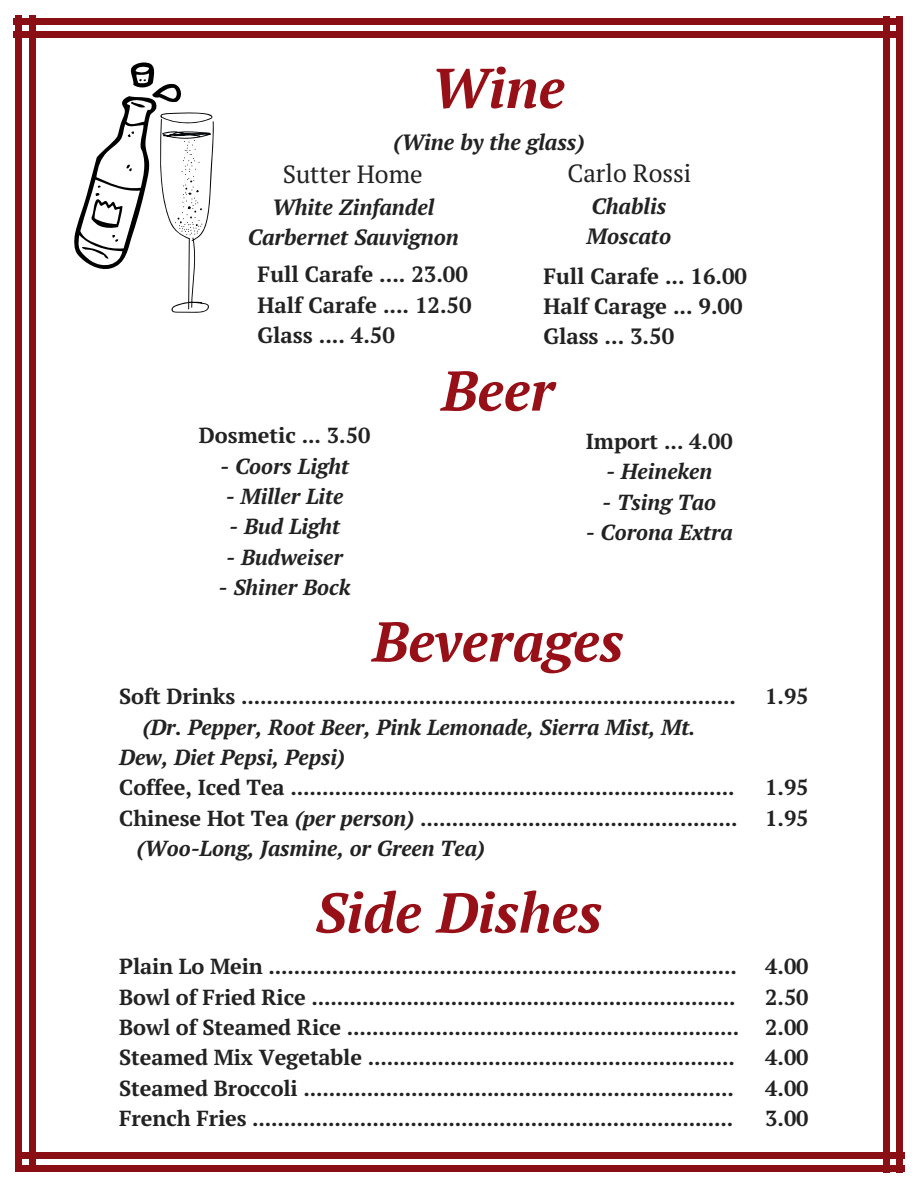
<style>
.page{position:relative;width:918px;height:1188px;background:#fff}
.page>*{position:absolute;margin:0;border:0;box-sizing:border-box;transform-origin:0 0}
.t1{font:italic 700 55.95px "PT Serif";color:#971017}
.t2{font:24.9px "PT Serif";color:#222}
.t3{font:700 22.2px/30.3px "PT Serif";color:#222}
.t4{font:italic 700 22.2px/30.3px "PT Serif";color:#222;text-align:center}
.t5{font:700 21.75px/30.3px "PT Serif";letter-spacing:-.005em;color:#222}
.t6{font:italic 700 21.75px/30.3px "PT Serif";letter-spacing:-.005em;color:#222}
.s1{font-style:italic}
</style>
<div class="page">
<div style="left:14px;top:18px;width:889px;height:6px;background:#8a0f15"></div>
<div style="left:14px;top:31px;width:889px;height:7px;background:#8a0f15"></div>
<div style="left:16px;top:15px;width:6px;height:1157px;background:#8a0f15"></div>
<div style="left:29px;top:15px;width:6px;height:1157px;background:#8a0f15"></div>
<div style="left:883px;top:16px;width:7px;height:1157px;background:#8a0f15"></div>
<div style="left:896px;top:16px;width:7px;height:1157px;background:#8a0f15"></div>
<div style="left:15px;top:1152px;width:889px;height:6px;background:#8a0f15"></div>
<div style="left:15px;top:1165px;width:889px;height:7px;background:#8a0f15"></div>
<svg style="left:74px;top:62px;width:140px;height:251px"></svg>
<h1 class="t1" style="left:431px;top:50px;width:136px">Wine</h1>
<p class="t4" style="left:393px;top:126px;width:193px">(Wine by the glass)</p>
<p class="t2" style="left:283px;top:158px;width:142px">Sutter Home</p>
<p class="t2" style="left:567px;top:156px;width:126px">Carlo Rossi</p>
<p class="t4" style="left:248px;top:191px;width:213px">White Zinfandel<br>Carbernet Sauvignon</p>
<p class="t4" style="left:587px;top:190px;width:86px;text-align:left">Chablis<br>Moscato</p>
<p class="t3" style="left:543px;top:260px;width:205px">Full Carafe ... 16.00<br>Half Carage ... 9.00<br>Glass ... 3.50</p>
<p class="t3" style="left:258px;top:259px;width:215px">Full Carafe .... 23.00<br>Half Carafe .... 12.50<br>Glass .... 4.50</p>
<h1 class="t1" style="left:441px;top:353px;width:115px">Beer</h1>
<p class="t5" style="left:199px;top:420px;width:173px">Dosmetic ... 3.50</p>
<p class="t6" style="left:220px;top:450px;width:130px">- Coors Light</p>
<p class="t6" style="left:226px;top:481px;width:119px">- Miller Lite</p>
<p class="t6" style="left:229px;top:511px;width:113px">- Bud Light</p>
<p class="t6" style="left:226px;top:541px;width:118px">- Budweiser</p>
<p class="t6" style="left:219px;top:572px;width:133px">- Shiner Bock</p>
<p class="t5" style="left:586px;top:426px;width:148px">Import ... 4.00</p>
<p class="t6" style="left:606px;top:456px;width:108px">- Heineken</p>
<p class="t6" style="left:602px;top:486px;width:115px">- Tsing Tao</p>
<p class="t6" style="left:586px;top:517px;width:149px">- Corona Extra</p>
<h1 class="t1" style="left:372px;top:603px;width:253px">Beverages</h1>
<p class="t5" style="left:119px;top:681px;width:618px">Soft Drinks ..............................................................................</p>
<p class="t6" style="left:119px;top:711px;width:578px;text-indent:23px">(Dr. Pepper, Root Beer, Pink Lemonade, Sierra Mist, Mt.<br>Dew, Diet Pepsi, Pepsi)</p>
<p class="t5" style="left:119px;top:772px;width:617px">Coffee, Iced Tea ......................................................................</p>
<p class="t5" style="left:119px;top:802px;width:620px">Chinese Hot Tea <span class="s1">(per person)</span> ..................................................</p>
<p class="t6" style="left:137px;top:833px;width:350px">(Woo-Long, Jasmine, or Green Tea)</p>
<p class="t5" style="left:765px;top:681px;width:45px">1.95</p>
<p class="t5" style="left:765px;top:772px;width:45px">1.95<br>1.95</p>
<h1 class="t1" style="left:315px;top:875px;width:289px">Side Dishes</h1>
<p class="t5" style="left:119px;top:951px;width:622px">Plain Lo Mein ..........................................................................<br>Bowl of Fried Rice ...................................................................<br>Bowl of Steamed Rice ..............................................................<br>Steamed Mix Vegetable ..........................................................<br>Steamed Broccoli ....................................................................<br>French Fries ............................................................................</p>
<p class="t5" style="left:765px;top:951px;width:45px;text-align:justify">4.00<br>2.50<br>2.00<br>4.00<br>4.00<br>3.00</p>
</div>
